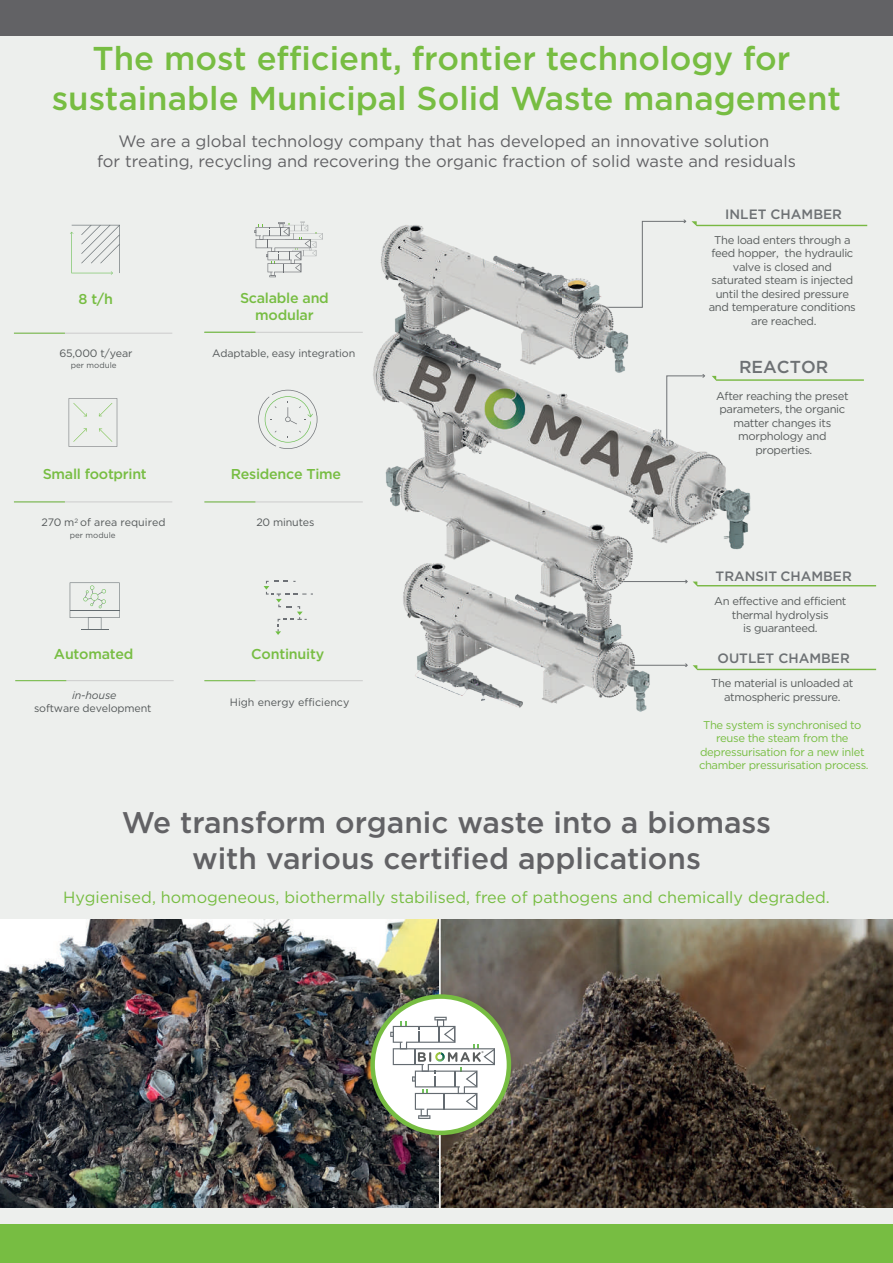
<style>
.page{position:relative;width:893px;height:1263px;background:#fff}
.page>*{position:absolute;margin:0;border:0;box-sizing:border-box;transform-origin:0 0}
.t1{font:500 33px/39.6px "Gotham HTF";color:#77bd42;text-align:center}
.t2{font:500 29.85px/35.8px "Gotham HTF";color:#626265;text-align:center}
.t3{font:500 17.4px "Gotham";color:#6d7174}
.t4{font:16.5px/19.8px "Gotham HTF";color:#626265;text-align:center}
.t5{font:16.2px "Gotham HTF";color:#77bd42}
.t6{font:500 14.25px/17.1px "Gotham";letter-spacing:-.015em;color:#77bd42;text-align:center}
.t7{font:500 13.5px "Gotham";color:#6d7174}
.t8{font:11.25px/13.5px "Gotham HTF";letter-spacing:-.03em;color:#585c5c;text-align:center}
.t9{font:11.25px/13.5px "Gotham HTF";letter-spacing:-.03em;color:#77bd42;text-align:center}
.t10{font:10.65px "Gotham HTF";letter-spacing:-.015em;color:#55595a}
.t11{font:italic 10.65px "Gotham";letter-spacing:-.01em;color:#55595a}
.t12{font:8.1px "Gotham HTF";color:#55595a}
</style>
<div class="page">
<div style="left:0;top:28px;width:893px;height:1235px;background:#edefed"></div>
<div style="left:0;top:0;width:893px;height:35px;background:#626265"></div>
<hr style="left:14px;top:501px;width:158px;height:1px;background:#ccc">
<hr style="left:14px;top:501px;width:51px;height:1px;background:#74bd43">
<svg style="left:69px;top:398px;width:48px;height:49px"></svg>
<hr style="left:204px;top:332px;width:159px;height:1px;background:#ccc">
<svg style="left:254px;top:221px;width:69px;height:56px"></svg>
<hr style="left:204px;top:680px;width:159px;height:1px;background:#ccc">
<hr style="left:204px;top:680px;width:51px;height:1px;background:#74bd43">
<hr style="left:14px;top:333px;width:158px;height:1px;background:#ccc">
<hr style="left:14px;top:333px;width:51px;height:1px;background:#74bd43">
<hr style="left:204px;top:332px;width:51px;height:1px;background:#74bd43">
<svg style="left:70px;top:225px;width:50px;height:50px"></svg>
<hr style="left:204px;top:501px;width:159px;height:1px;background:#ccc">
<hr style="left:204px;top:501px;width:51px;height:1px;background:#74bd43">
<hr style="left:15px;top:680px;width:159px;height:1px;background:#ccc">
<hr style="left:15px;top:680px;width:51px;height:1px;background:#74bd43">
<svg style="left:70px;top:582px;width:50px;height:48px"></svg>
<svg style="left:790px;top:224px;width:77px;height:3px"></svg>
<svg style="left:790px;top:379px;width:74px;height:2px"></svg>
<svg style="left:790px;top:585px;width:86px;height:1px"></svg>
<svg style="left:790px;top:668px;width:86px;height:2px"></svg>
<img style="left:325px;top:219px;width:465px;height:493px">
<div style="left:0;top:1224px;width:893px;height:39px;background:#77bd42"></div>
<img style="left:0;top:919px;width:893px;height:288px">
<svg style="left:370px;top:994px;width:141px;height:141px;background:#cde5bb"></svg>
<svg style="left:418px;top:1118px;width:12px;height:1px"></svg>
<svg style="left:390px;top:1017px;width:105px;height:101px;background:#e4e7e5"></svg>
<svg style="left:258px;top:390px;width:59px;height:59px"></svg>
<svg style="left:264px;top:581px;width:49px;height:54px"></svg>
<h1 class="t1" style="left:52px;top:38px;width:791px">The most efficient, frontier technology for sustainable Municipal Solid Waste management</h1>
<h3 class="t4" style="left:97px;top:131px;width:700px">We are a global technology company that has developed an innovative solution<br>for treating, recycling and recovering the organic fraction of solid waste and residuals</h3>
<p class="t6" style="left:79px;top:290px;width:36px">8 t/h</p>
<p class="t10" style="left:59px;top:347px;width:75px">65,000 t/year</p>
<p class="t12" style="left:71px;top:361px;width:47px">per module</p>
<p class="t6" style="left:43px;top:465px;width:106px">Small footprint</p>
<p class="t10" style="left:42px;top:516px;width:125px">270 m<sup>2</sup> of area required</p>
<p class="t12" style="left:70px;top:530px;width:47px">per module</p>
<p class="t6" style="left:54px;top:645px;width:81px">Automated</p>
<p class="t11" style="left:72px;top:689px;width:46px">in-house</p>
<p class="t10" style="left:34px;top:703px;width:119px">software development</p>
<p class="t6" style="left:240px;top:289px;width:90px">Scalable and modular</p>
<p class="t10" style="left:212px;top:347px;width:145px">Adaptable, easy integration</p>
<p class="t6" style="left:231px;top:465px;width:112px">Residence Time</p>
<p class="t10" style="left:256px;top:516px;width:60px">20 minutes</p>
<p class="t6" style="left:251px;top:645px;width:74px">Continuity</p>
<p class="t10" style="left:230px;top:697px;width:121px">High energy efficiency</p>
<p class="t7" style="left:725px;top:205px;width:118px">INLET CHAMBER</p>
<p class="t8" style="left:709px;top:233px;width:149px">The load enters through a feed hopper, the hydraulic valve is closed and saturated steam is injected until the desired pressure and temperature conditions are reached.</p>
<h3 class="t3" style="left:739px;top:355px;width:91px">REACTOR</h3>
<p class="t8" style="left:716px;top:389px;width:134px">After reaching the preset parameters, the organic matter changes its morphology and properties.</p>
<p class="t7" style="left:716px;top:567px;width:138px">TRANSIT CHAMBER</p>
<p class="t8" style="left:714px;top:594px;width:134px">An effective and efficient thermal hydrolysis<br>is guaranteed.</p>
<p class="t7" style="left:717px;top:649px;width:134px">OUTLET CHAMBER</p>
<p class="t8" style="left:711px;top:676px;width:144px">The material is unloaded at atmospheric pressure.</p>
<p class="t9" style="left:699px;top:718px;width:171px">The system is synchronised to reuse the steam from the depressurisation for a new inlet chamber pressurisation process.</p>
<h2 class="t2" style="left:122px;top:804px;width:651px">We transform organic waste into a biomass with various certified applications</h2>
<h3 class="t5" style="left:63px;top:888px;width:768px">Hygienised, homogeneous, biothermally stabilised, free of pathogens and chemically degraded.</h3>
</div>
